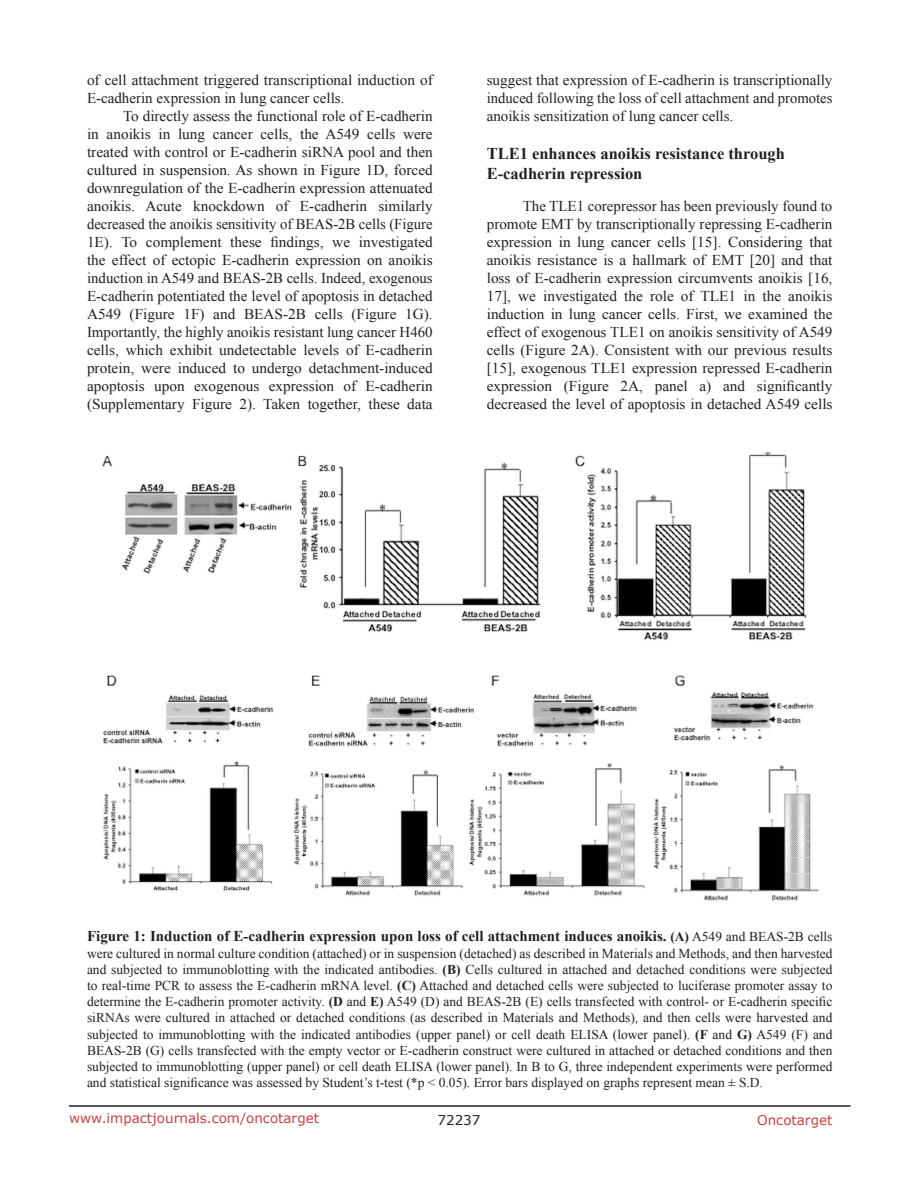
<style>
.page{position:relative;width:918px;height:1188px;background:#fff}
.page>*{position:absolute;margin:0;border:0;box-sizing:border-box;transform-origin:0 0}
.SubHeading{font:700 16.5px/19.8px "Times New Roman";color:#231f20}
.BodyText{font:15px/18px "Times New Roman";color:#231f20;text-align:justify}
.figuretext{font:700 15px "Times New Roman";color:#231f20}
.figuretext-2{font:13.5px/16.2px "Times New Roman";color:#231f20;text-align:justify}
.t1{font:13.5px "Verdana";color:#c24141}
.t2{font:13.5px "Verdana";color:#231f20}
.s1{font-size:13.5px}
.s2{font-weight:400;font-size:13.5px}
.s3{font-weight:700}
</style>
<div class="page">
<hr style="left:69px;top:1105px;width:781px;height:2px;background:#231f20">
<img style="left:102px;top:452px;width:717px;height:449px">
<p class="BodyText" style="left:87px;top:71px;width:347px">of cell attachment triggered transcriptional induction of<br>E-cadherin expression in lung cancer cells.</p>
<p class="BodyText" style="left:87px;top:107px;width:347px;text-indent:36px">To directly assess the functional role of E-cadherin in anoikis in lung cancer cells, the A549 cells were treated with control or E-cadherin siRNA pool and then cultured in suspension. As shown in Figure 1D, forced downregulation of the E-cadherin expression attenuated anoikis. Acute knockdown of E-cadherin similarly decreased the anoikis sensitivity of BEAS-2B cells (Figure 1E). To complement these findings, we investigated the effect of ectopic E-cadherin expression on anoikis induction in A549 and BEAS-2B cells. Indeed, exogenous E-cadherin potentiated the level of apoptosis in detached A549 (Figure 1F) and BEAS-2B cells (Figure 1G).<br>Importantly, the highly anoikis resistant lung cancer H460 cells, which exhibit undetectable levels of E-cadherin protein, were induced to undergo detachment-induced apoptosis upon exogenous expression of E-cadherin (Supplementary Figure 2). Taken together, these data</p>
<p class="BodyText" style="left:487px;top:71px;width:347px">suggest that expression of E-cadherin is transcriptionally induced following the loss of cell attachment and promotes anoikis sensitization of lung cancer cells.</p>
<p class="SubHeading" style="left:487px;top:143px;width:300px">TLE1 enhances anoikis resistance through<br>E-cadherin repression</p>
<p class="BodyText" style="left:487px;top:196px;width:347px;text-indent:36px">The TLE1 corepressor has been previously found to promote EMT by transcriptionally repressing E-cadherin expression in lung cancer cells [15]. Considering that anoikis resistance is a hallmark of EMT [20] and that loss of E-cadherin expression circumvents anoikis [16, 17], we investigated the role of TLE1 in the anoikis induction in lung cancer cells. First, we examined the effect of exogenous TLE1 on anoikis sensitivity of A549 cells (Figure 2A). Consistent with our previous results [15], exogenous TLE1 expression repressed E-cadherin expression (Figure 2A, panel a) and significantly decreased the level of apoptosis in detached A549 cells</p>
<p class="figuretext" style="left:87px;top:926px;width:747px">Figure 1: Induction of E-cadherin expression upon loss of cell attachment induces anoikis. <span class="s1">(A)</span> <span class="s2">A549 and BEAS-2B cells</span></p>
<p class="figuretext-2" style="left:87px;top:945px;width:747px">were cultured in normal culture condition (attached) or in suspension (detached) as described in Materials and Methods, and then harvested and subjected to immunoblotting with the indicated antibodies. <span class="s3">(B)</span> Cells cultured in attached and detached conditions were subjected to real-time PCR to assess the E-cadherin mRNA level. <span class="s3">(C)</span> Attached and detached cells were subjected to luciferase promoter assay to determine the E-cadherin promoter activity. <span class="s3">(D</span> and <span class="s3">E)</span> A549 (D) and BEAS-2B (E) cells transfected with control- or E-cadherin specific siRNAs were cultured in attached or detached conditions (as described in Materials and Methods), and then cells were harvested and subjected to immunoblotting with the indicated antibodies (upper panel) or cell death ELISA (lower panel). <span class="s3">(F</span> and <span class="s3">G)</span> A549 (F) and BEAS-2B (G) cells transfected with the empty vector or E-cadherin construct were cultured in attached or detached conditions and then subjected to immunoblotting (upper panel) or cell death ELISA (lower panel). In B to G, three independent experiments were performed and statistical significance was assessed by Student’s t-test (*p &lt; 0.05). Error bars displayed on graphs represent mean ± S.D.</p>
<p class="t1" style="left:69px;top:1109px;width:252px">www.impactjournals.com/oncotarget</p>
<p class="t2" style="left:438px;top:1111px;width:44px">72237</p>
<p class="t1" style="left:757px;top:1111px;width:77px">Oncotarget</p>
</div>
